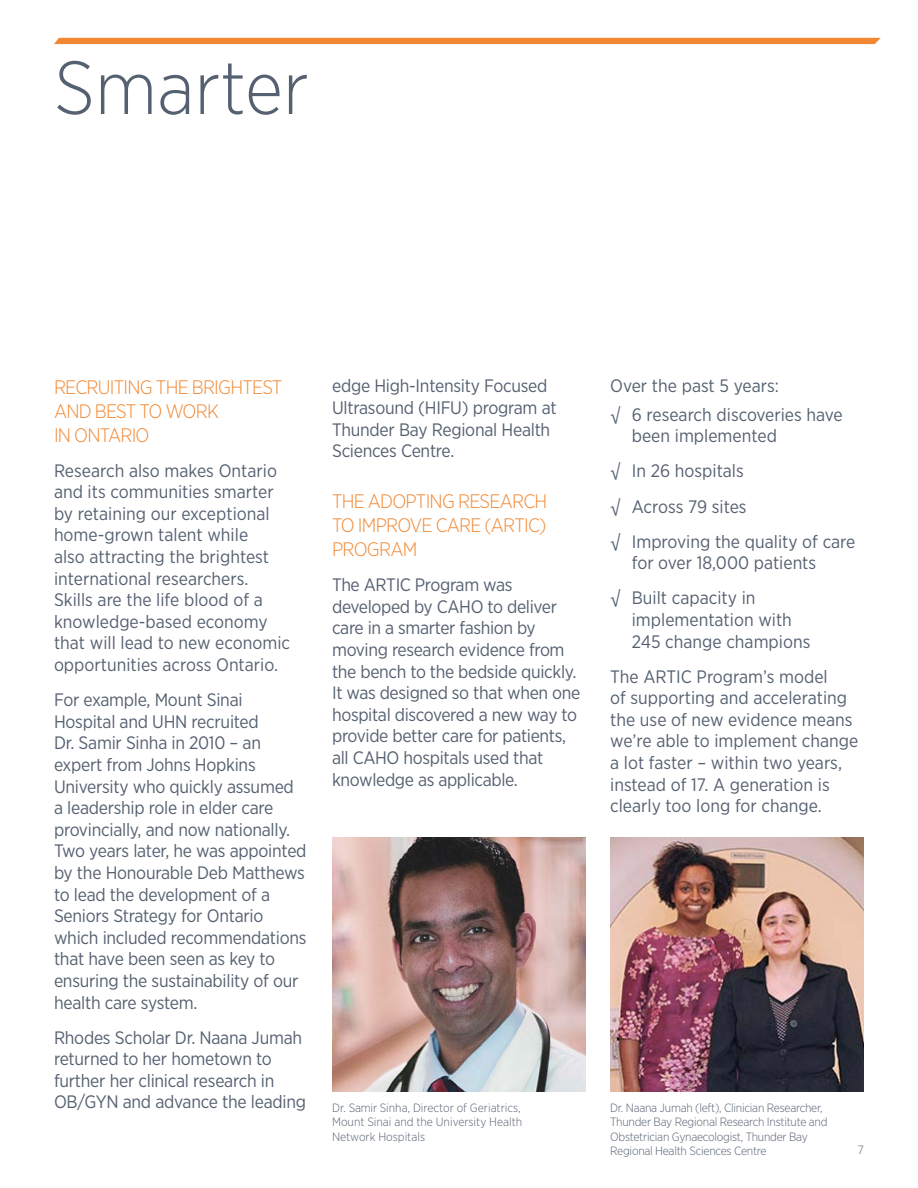
<style>
.page{position:relative;width:918px;height:1188px;background:#fff}
.page>*{position:absolute;margin:0;border:0;box-sizing:border-box;transform-origin:0 0}
.t1{font:300 75px "Gotham Narrow";color:#556171}
.t2{font:300 19.5px/24px "Gotham Narrow";letter-spacing:-.04em;color:#f28731}
.t3{font:18px/21.6px "Gotham Narrow";letter-spacing:-.015em;color:#556171}
.t4{font:300 12px/14.4px "Gotham Narrow";letter-spacing:-.02em;color:#556171}
.t5{font:300 12px/14.4px "Gotham Narrow";color:#556171}
.s1{font-family:"Helvetica Neue LT Std"}
</style>
<div class="page">
<img style="left:610px;top:838px;width:254px;height:253px">
<img style="left:332px;top:838px;width:254px;height:253px">
<div style="left:54px;top:38px;width:827px;height:6px;background:#f28733"></div>
<h1 class="t1" style="left:54px;top:42px;width:256px">Smarter</h1>
<p class="t2" style="left:54px;top:374px;width:230px">RECRUITING THE BRIGHTEST<br>AND BEST TO WORK<br>IN ONTARIO</p>
<p class="t3" style="left:54px;top:459px;width:238px">Research also makes Ontario and its communities smarter by retaining our exceptional home-grown talent while<br>also attracting the brightest international researchers.<br>Skills are the life blood of a knowledge-based economy that will lead to new economic opportunities across Ontario.</p>
<p class="t3" style="left:54px;top:689px;width:254px">For example, Mount Sinai<br>Hospital and UHN recruited<br>Dr. Samir Sinha in 2010 – an expert from Johns Hopkins<br>University who quickly assumed a leadership role in elder care provincially, and now nationally.<br>Two years later, he was appointed by the Honourable Deb Matthews to lead the development of a<br>Seniors Strategy for Ontario which included recommendations that have been seen as key to ensuring the sustainability of our health care system.</p>
<p class="t3" style="left:54px;top:1026px;width:254px">Rhodes Scholar Dr. Naana Jumah returned to her hometown to further her clinical research in<br>OB/GYN and advance the leading</p>
<p class="t3" style="left:332px;top:375px;width:226px">edge High-Intensity Focused<br>Ultrasound (HIFU) program at<br>Thunder Bay Regional Health<br>Sciences Centre.</p>
<p class="t2" style="left:332px;top:489px;width:217px;text-align:justify">THE ADOPTING RESEARCH TO IMPROVE CARE (ARTIC)<br>PROGRAM</p>
<p class="t3" style="left:332px;top:574px;width:250px">The ARTIC Program was developed by CAHO to deliver care in a smarter fashion by moving research evidence from the bench to the bedside quickly.<br>It was designed so that when one hospital discovered a new way to provide better care for patients, all CAHO hospitals used that knowledge as applicable.</p>
<p class="t3" style="left:610px;top:372px;width:234px;line-height:28.3px">Over the past 5 years:<br><span class="s1">√</span> 6 research discoveries have</p>
<p class="t3" style="left:610px;top:418px;width:247px;line-height:35.1px;text-indent:22px">been implemented<br><span class="s1">√</span> In 26 hospitals<br><span class="s1">√</span> Across 79 sites<br><span class="s1">√</span> Improving the quality of care</p>
<p class="t3" style="left:610px;top:545px;width:208px;line-height:35.1px;text-indent:22px">for over 18,000 patients <span class="s1">√</span> Built capacity in</p>
<p class="t3" style="left:632px;top:608px;width:180px">implementation with<br>245 change champions</p>
<p class="t3" style="left:610px;top:665px;width:250px">The ARTIC Program’s model<br>of supporting and accelerating the use of new evidence means we’re able to implement change a lot faster – within two years, instead of 17. A generation is clearly too long for change.</p>
<p class="t5" style="left:332px;top:1100px;width:192px">Dr. Samir Sinha, Director of Geriatrics,<br>Mount Sinai and the University Health<br>Network Hospitals</p>
<p class="t4" style="left:610px;top:1100px;width:219px">Dr. Naana Jumah (left), Clinician Researcher, Thunder Bay Regional Research Institute and Obstetrician Gynaecologist, Thunder Bay Regional Health Sciences Centre</p>
<p class="t4" style="left:858px;top:1142px;width:8px">7</p>
</div>
